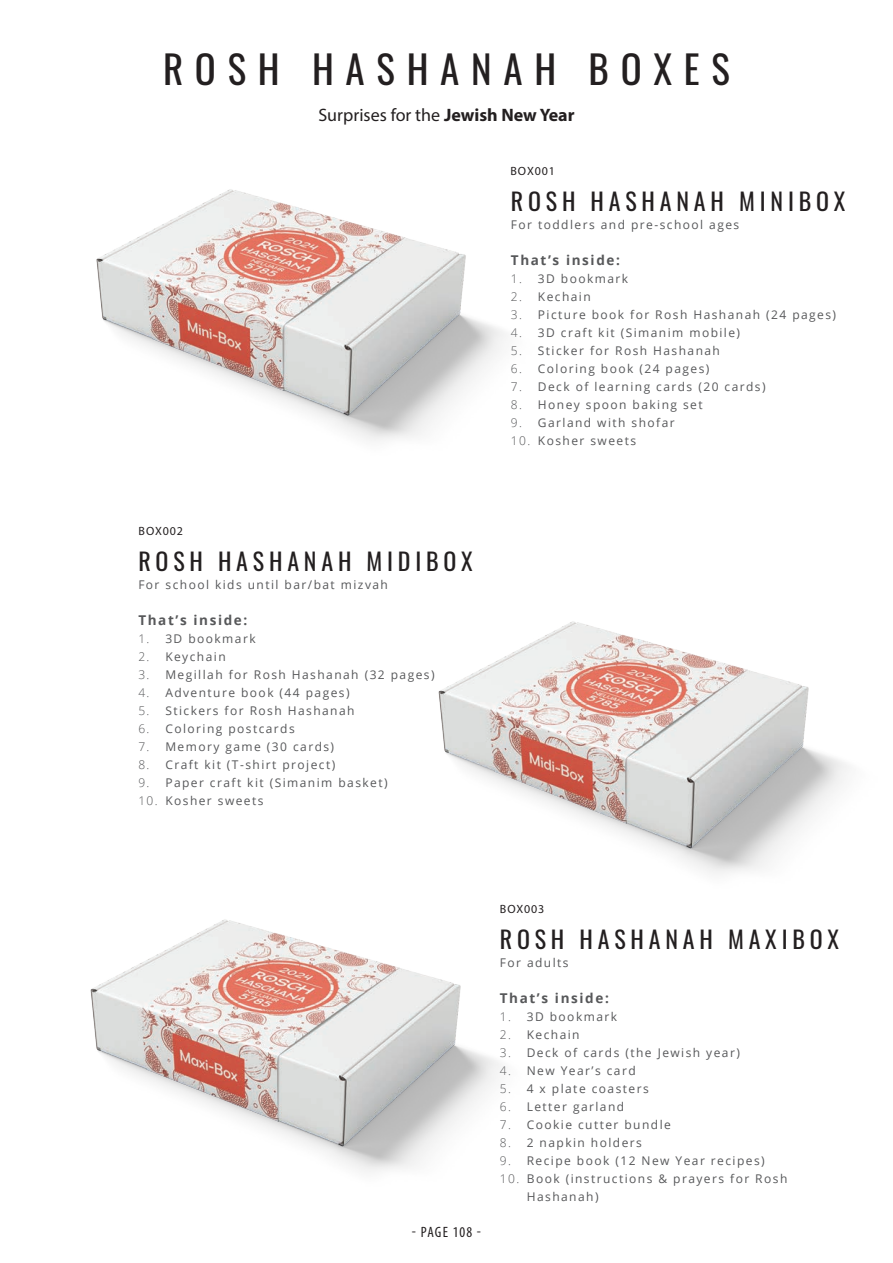
<style>
.page{position:relative;width:893px;height:1263px;background:#fff}
.page>*{position:absolute;margin:0;border:0;box-sizing:border-box;transform-origin:0 0}
.t1{font:39px "Oswald";letter-spacing:.3em;color:#231f20}
.t2{font:24px "Oswald";letter-spacing:.2em;color:#231f20}
.t3{font:18px "Myriad Pro";color:#231f20}
.t4{font:condensed 15px "Myriad Pro";letter-spacing:.07em;color:#231f20}
.t5{font:700 13.5px "Open Sans";letter-spacing:.12em;color:#57585a}
.t6{font:12px/18px "Open Sans";letter-spacing:.12em;color:#57585a}
.t7{font:12px "Myriad Pro";letter-spacing:.07em;color:#231f20}
.s1{font-weight:700}
.s2{font-weight:300}
</style>
<div class="page">
<img style="left:90px;top:919px;width:411px;height:253px">
<img style="left:96px;top:189px;width:410px;height:252px">
<img style="left:438px;top:621px;width:411px;height:253px">
<h1 class="t1" style="left:163px;top:34px;width:568px">ROSH HASHANAH BOXES</h1>
<h3 class="t3" style="left:318px;top:104px;width:258px">Surprises for the <span class="s1">Jewish New Year</span></h3>
<p class="t7" style="left:510px;top:164px;width:46px">BOX001</p>
<h2 class="t2" style="left:511px;top:180px;width:336px">ROSH HASHANAH MINIBOX</h2>
<p class="t7" style="left:138px;top:524px;width:46px">BOX002</p>
<h2 class="t2" style="left:138px;top:540px;width:336px">ROSH HASHANAH MIDIBOX</h2>
<p class="t6" style="left:138px;top:575px;width:251px">For school kids until bar/bat mizvah</p>
<p class="t5" style="left:138px;top:611px;width:111px">That’s inside:</p>
<p class="t6" style="left:138px;top:629px;width:119px"><span class="s2">1.</span> 3D bookmark</p>
<p class="t6" style="left:138px;top:647px;width:89px"><span class="s2">2.</span> Keychain</p>
<p class="t6" style="left:138px;top:665px;width:298px"><span class="s2">3.</span> Megillah for Rosh Hashanah (32 pages)</p>
<p class="t6" style="left:138px;top:683px;width:213px"><span class="s2">4.</span> Adventure book (44 pages)</p>
<p class="t6" style="left:138px;top:701px;width:218px"><span class="s2">5.</span> Stickers for Rosh Hashanah</p>
<p class="t6" style="left:138px;top:719px;width:158px"><span class="s2">6.</span> Coloring postcards</p>
<p class="t6" style="left:138px;top:737px;width:197px"><span class="s2">7.</span> Memory game (30 cards)</p>
<p class="t6" style="left:138px;top:755px;width:198px"><span class="s2">8.</span> Craft kit (T-shirt project)</p>
<p class="t6" style="left:138px;top:773px;width:251px"><span class="s2">9.</span> Paper craft kit (Simanim basket)</p>
<p class="t6" style="left:138px;top:791px;width:127px"><span class="s2">10.</span> Kosher sweets</p>
<p class="t6" style="left:511px;top:215px;width:230px">For toddlers and pre-school ages</p>
<p class="t5" style="left:511px;top:251px;width:111px">That’s inside:</p>
<p class="t6" style="left:511px;top:269px;width:119px"><span class="s2">1.</span> 3D bookmark</p>
<p class="t6" style="left:511px;top:287px;width:81px"><span class="s2">2.</span> Kechain</p>
<p class="t6" style="left:511px;top:305px;width:327px"><span class="s2">3.</span> Picture book for Rosh Hashanah (24 pages)</p>
<p class="t6" style="left:511px;top:323px;width:231px"><span class="s2">4.</span> 3D craft kit (Simanim mobile)</p>
<p class="t6" style="left:511px;top:341px;width:211px"><span class="s2">5.</span> Sticker for Rosh Hashanah</p>
<p class="t6" style="left:511px;top:359px;width:200px"><span class="s2">6.</span> Coloring book (24 pages)</p>
<p class="t6" style="left:511px;top:377px;width:256px"><span class="s2">7.</span> Deck of learning cards (20 cards)</p>
<p class="t6" style="left:511px;top:395px;width:193px"><span class="s2">8.</span> Honey spoon baking set</p>
<p class="t6" style="left:511px;top:413px;width:165px"><span class="s2">9.</span> Garland with shofar</p>
<p class="t6" style="left:511px;top:431px;width:127px"><span class="s2">10.</span> Kosher sweets</p>
<p class="t4" style="left:412px;top:1223px;width:71px">- PAGE 108 -</p>
<p class="t7" style="left:500px;top:902px;width:46px">BOX003</p>
<h2 class="t2" style="left:500px;top:918px;width:341px">ROSH HASHANAH MAXIBOX</h2>
<p class="t6" style="left:500px;top:953px;width:70px">For adults</p>
<p class="t5" style="left:500px;top:989px;width:111px">That’s inside:</p>
<p class="t6" style="left:500px;top:1007px;width:119px"><span class="s2">1.</span> 3D bookmark</p>
<p class="t6" style="left:500px;top:1025px;width:81px"><span class="s2">2.</span> Kechain</p>
<p class="t6" style="left:500px;top:1043px;width:242px"><span class="s2">3.</span> Deck of cards (the Jewish year)</p>
<p class="t6" style="left:500px;top:1061px;width:137px"><span class="s2">4.</span> New Year’s card</p>
<p class="t6" style="left:500px;top:1079px;width:150px"><span class="s2">5.</span> 4 x plate coasters</p>
<p class="t6" style="left:500px;top:1097px;width:126px"><span class="s2">6.</span> Letter garland</p>
<p class="t6" style="left:500px;top:1115px;width:173px"><span class="s2">7.</span> Cookie cutter bundle</p>
<p class="t6" style="left:500px;top:1133px;width:144px"><span class="s2">8.</span> 2 napkin holders</p>
<p class="t6" style="left:500px;top:1151px;width:266px"><span class="s2">9.</span> Recipe book (12 New Year recipes)</p>
<p class="t6" style="left:527px;top:1169px;width:262px;text-indent:-27px"><span class="s2">10.</span> Book (instructions &amp; prayers for Rosh<br>Hashanah)</p>
</div>
